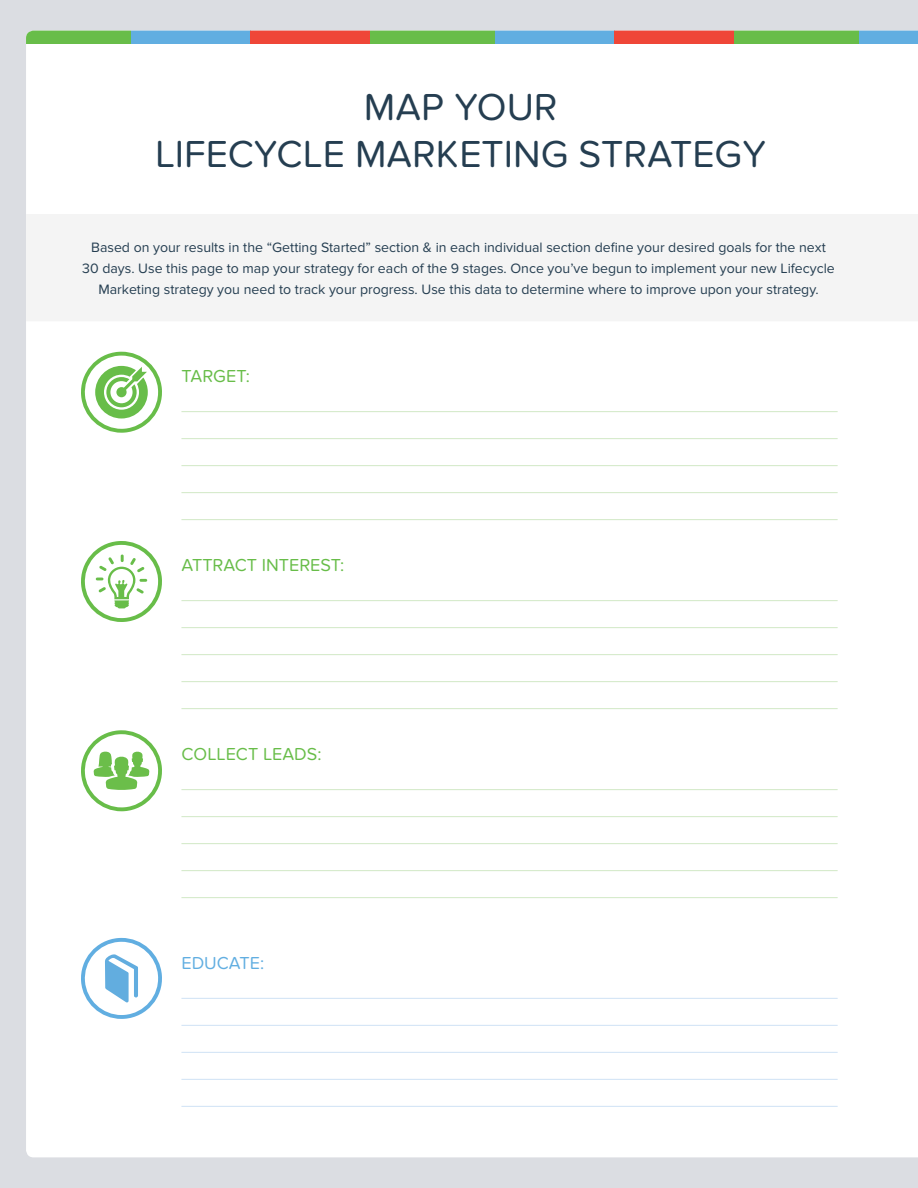
<style>
.page{position:relative;width:918px;height:1188px;background:#dbdde2}
.page>*{position:absolute;margin:0;border:0;box-sizing:border-box;transform-origin:0 0}
.t1{font:39px/46.8px "Proxima Nova Soft";color:#253e51;text-align:center}
.t2{font:18px "Proxima Nova Soft";color:#68bd49}
.t3{font:18px "Proxima Nova Soft";color:#61aee1}
.t4{font:14.1px/21px "Proxima Nova";color:#253e51;text-align:center}
</style>
<div class="page">
<div style="left:26px;top:44px;width:892px;height:1113px;background:#fff"></div>
<div style="left:26px;top:31px;width:105px;height:13px;background:#68bd49"></div>
<div style="left:131px;top:31px;width:120px;height:13px;background:#61aee1"></div>
<div style="left:251px;top:31px;width:119px;height:13px;background:#ef4638"></div>
<div style="left:370px;top:31px;width:125px;height:13px;background:#68bd49"></div>
<div style="left:495px;top:31px;width:119px;height:13px;background:#61aee1"></div>
<div style="left:614px;top:31px;width:120px;height:13px;background:#ef4638"></div>
<div style="left:734px;top:31px;width:125px;height:13px;background:#68bd49"></div>
<div style="left:859px;top:31px;width:59px;height:13px;background:#61aee1"></div>
<div style="left:26px;top:214px;width:892px;height:107px;background:#f4f4f4"></div>
<hr style="left:181px;top:411px;width:657px;height:1px;background:#d7ebcc">
<hr style="left:181px;top:438px;width:657px;height:1px;background:#d7ebcc">
<hr style="left:181px;top:465px;width:657px;height:1px;background:#d7ebcc">
<hr style="left:181px;top:492px;width:657px;height:1px;background:#d7ebcc">
<hr style="left:181px;top:519px;width:657px;height:1px;background:#d7ebcc">
<hr style="left:181px;top:600px;width:657px;height:1px;background:#d7ebcc">
<hr style="left:181px;top:627px;width:657px;height:1px;background:#d7ebcc">
<hr style="left:181px;top:654px;width:657px;height:1px;background:#d7ebcc">
<hr style="left:181px;top:681px;width:657px;height:1px;background:#d7ebcc">
<hr style="left:181px;top:708px;width:657px;height:1px;background:#d7ebcc">
<hr style="left:181px;top:789px;width:657px;height:1px;background:#d7ebcc">
<hr style="left:181px;top:816px;width:657px;height:1px;background:#d7ebcc">
<hr style="left:181px;top:843px;width:657px;height:1px;background:#d7ebcc">
<hr style="left:181px;top:870px;width:657px;height:1px;background:#d7ebcc">
<hr style="left:181px;top:897px;width:657px;height:1px;background:#d7ebcc">
<svg style="left:79px;top:352px;width:85px;height:81px;background:#c6e6ba"></svg>
<svg style="left:79px;top:541px;width:85px;height:81px;background:#dcf0d5"></svg>
<svg style="left:79px;top:730px;width:85px;height:81px;background:#cfeac5"></svg>
<hr style="left:181px;top:998px;width:657px;height:1px;background:#d5e5f6">
<hr style="left:181px;top:1025px;width:657px;height:1px;background:#d5e5f6">
<hr style="left:181px;top:1052px;width:657px;height:1px;background:#d5e5f6">
<hr style="left:181px;top:1079px;width:657px;height:1px;background:#d5e5f6">
<hr style="left:181px;top:1106px;width:657px;height:1px;background:#d5e5f6">
<svg style="left:79px;top:938px;width:85px;height:81px;background:#d3e8f6"></svg>
<h1 class="t1" style="left:155px;top:84px;width:613px">MAP YOUR<br>LIFECYCLE MARKETING STRATEGY</h1>
<p class="t4" style="left:82px;top:237px;width:754px">Based on your results in the “Getting Started” section &amp; in each individual section define your desired goals for the next<br>30 days. Use this page to map your strategy for each of the 9 stages. Once you’ve begun to implement your new Lifecycle<br>Marketing strategy you need to track your progress. Use this data to determine where to improve upon your strategy.</p>
<p class="t2" style="left:181px;top:366px;width:70px">TARGET:</p>
<p class="t2" style="left:181px;top:555px;width:165px">ATTRACT INTEREST:</p>
<p class="t2" style="left:181px;top:744px;width:142px">COLLECT LEADS:</p>
<p class="t3" style="left:181px;top:953px;width:84px">EDUCATE:</p>
</div>
